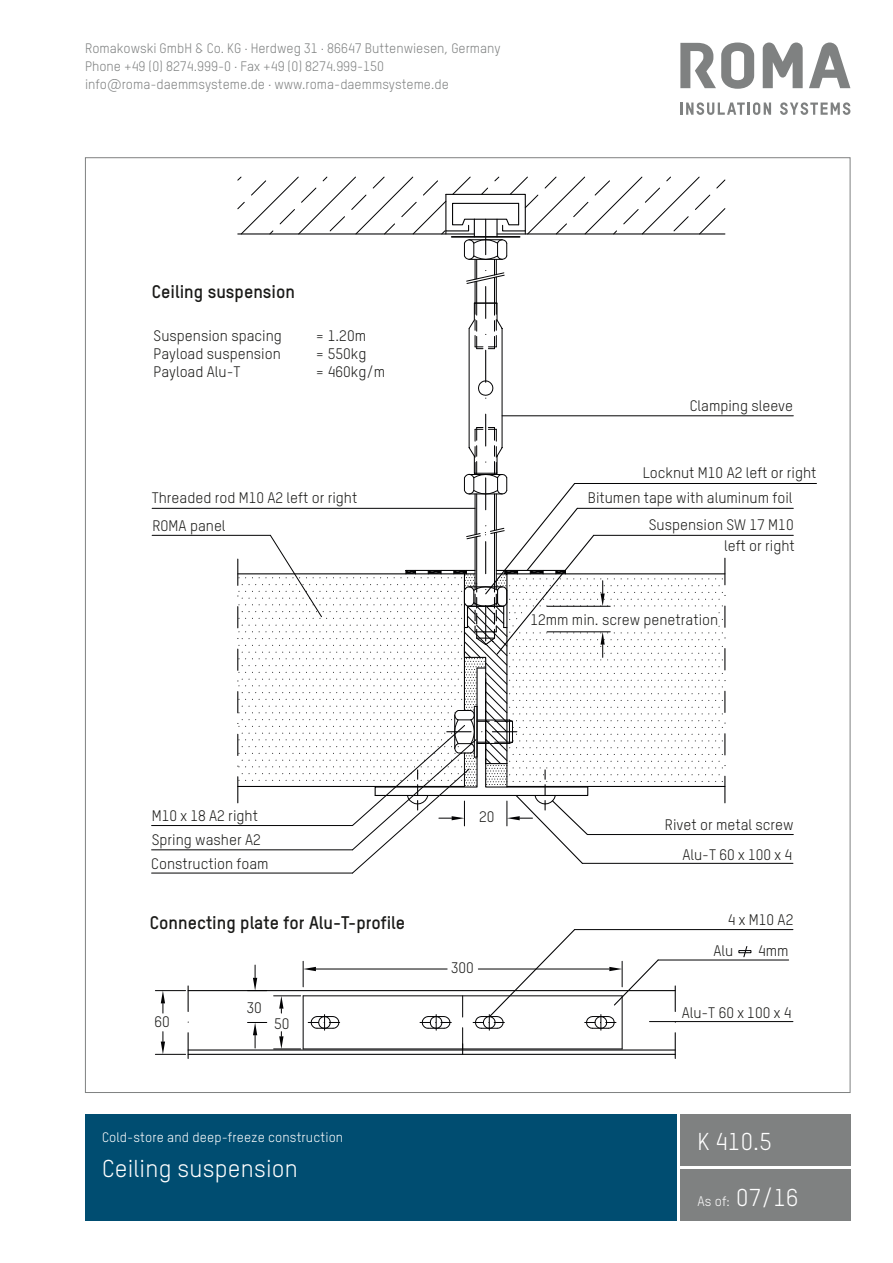
<style>
.page{position:relative;width:893px;height:1263px;background:#fff}
.page>*{position:absolute;margin:0;border:0;box-sizing:border-box;transform-origin:0 0}
.t1{font:24px "TSTARPRO";letter-spacing:.01em;color:#fff}
.t2{font:700 18px "TSTARPRO";color:#1a1a18}
.t3{font:15px/24.2px "TSTARPRO";color:#1a1a18}
.t4{font:13.5px/18px "TSTARPRO";color:#7f8181}
.t5{font:13.5px "TSTARPRO";letter-spacing:.01em;color:#fff}
.s1{font-size:24px}
</style>
<div class="page">
<svg style="left:763px;top:43px;width:40px;height:45px"></svg>
<svg style="left:809px;top:43px;width:41px;height:45px"></svg>
<svg style="left:680px;top:43px;width:74px;height:46px"></svg>
<svg style="left:680px;top:102px;width:91px;height:13px"></svg>
<svg style="left:780px;top:102px;width:70px;height:13px"></svg>
<div style="left:85px;top:1114px;width:591px;height:106px;background:#004d71"></div>
<div style="left:680px;top:1114px;width:170px;height:51px;background:#7f8181"></div>
<div style="left:680px;top:1169px;width:170px;height:51px;background:#7f8181"></div>
<hr style="left:502px;top:415px;width:291px;height:1px;background:#030304">
<hr style="left:152px;top:873px;width:200px;height:1px;background:#030304">
<hr style="left:582px;top:863px;width:211px;height:1px;background:#030304">
<hr style="left:575px;top:483px;width:241px;height:1px;background:#030304">
<hr style="left:577px;top:508px;width:216px;height:1px;background:#030304">
<hr style="left:587px;top:834px;width:206px;height:1px;background:#030304">
<hr style="left:594px;top:535px;width:199px;height:1px;background:#030304">
<hr style="left:188px;top:1054px;width:487px;height:1px;background:#030304">
<hr style="left:188px;top:990px;width:487px;height:1px;background:#030304">
<hr style="left:188px;top:1049px;width:487px;height:1px;background:#030304">
<hr style="left:303px;top:1048px;width:319px;height:1px;background:#030304">
<svg style="left:188px;top:986px;width:1px;height:25px"></svg>
<svg style="left:188px;top:1033px;width:1px;height:25px"></svg>
<svg style="left:675px;top:986px;width:1px;height:25px"></svg>
<svg style="left:675px;top:1033px;width:1px;height:25px"></svg>
<hr style="left:622px;top:996px;width:1px;height:53px;background:#030304">
<hr style="left:303px;top:996px;width:1px;height:53px;background:#030304">
<svg style="left:462px;top:996px;width:1px;height:21px"></svg>
<svg style="left:462px;top:1028px;width:1px;height:26px"></svg>
<hr style="left:155px;top:990px;width:31px;height:1px;background:#030304">
<hr style="left:155px;top:1054px;width:31px;height:1px;background:#030304">
<svg style="left:161px;top:990px;width:4px;height:23px"></svg>
<svg style="left:161px;top:1032px;width:4px;height:22px"></svg>
<svg style="left:274px;top:995px;width:27px;height:18px"></svg>
<svg style="left:274px;top:1032px;width:27px;height:17px"></svg>
<hr style="left:316px;top:968px;width:131px;height:1px;background:#030304">
<hr style="left:478px;top:968px;width:131px;height:1px;background:#030304">
<svg style="left:303px;top:961px;width:13px;height:26px"></svg>
<hr style="left:658px;top:959px;width:131px;height:1px;background:#030304">
<svg style="left:609px;top:959px;width:51px;height:47px"></svg>
<svg style="left:585px;top:1014px;width:31px;height:16px"></svg>
<svg style="left:420px;top:1014px;width:31px;height:16px"></svg>
<svg style="left:308px;top:1014px;width:32px;height:16px"></svg>
<hr style="left:649px;top:1021px;width:144px;height:1px;background:#030304">
<hr style="left:575px;top:929px;width:218px;height:1px;background:#030304">
<svg style="left:473px;top:929px;width:103px;height:101px"></svg>
<hr style="left:303px;top:995px;width:319px;height:1px;background:#030304">
<svg style="left:248px;top:1022px;width:19px;height:26px"></svg>
<svg style="left:253px;top:965px;width:5px;height:25px"></svg>
<svg style="left:151px;top:176px;width:575px;height:675px"></svg>
<svg style="left:738px;top:946px;width:13px;height:11px"></svg>
<p class="t4" style="left:85px;top:39px;width:417px">Romakowski GmbH &amp; Co. KG · Herdweg 31 · 86647 Buttenwiesen, Germany<br>Phone +49 (0) 8274.999-0 · Fax +49 (0) 8274.999-150 info@roma-daemmsysteme.de · www.roma-daemmsysteme.de</p>
<p class="t2" style="left:152px;top:279px;width:144px">Ceiling suspension</p>
<p class="t3" style="left:154px;top:323px;width:130px">Suspension spacing</p>
<p class="t3" style="left:316px;top:323px;width:52px">= 1.20m</p>
<p class="t3" style="left:154px;top:341px;width:129px">Payload suspension</p>
<p class="t3" style="left:316px;top:341px;width:52px">= 550kg</p>
<p class="t3" style="left:154px;top:359px;width:88px">Payload Alu-T</p>
<p class="t3" style="left:316px;top:359px;width:71px">= 460kg/m</p>
<p class="t3" style="left:152px;top:484px;width:207px;line-height:27.3px">Threaded rod M10 A2 left or right<br>ROMA panel</p>
<p class="t3" style="left:690px;top:393px;width:105px">Clamping sleeve</p>
<p class="t3" style="left:588px;top:460px;width:230px;line-height:24.9px;text-indent:55px">Locknut M10 A2 left or right<br>Bitumen tape with aluminum foil</p>
<p class="t3" style="left:649px;top:514px;width:148px;line-height:20.9px;text-align:right">Suspension SW 17 M10 left or right</p>
<p class="t3" style="left:530px;top:606px;width:190px">12mm min. screw penetration</p>
<p class="t3" style="left:151px;top:803px;width:119px">M10 x 18 A2 right<br>Spring washer A2<br>Construction foam</p>
<p class="t2" style="left:150px;top:910px;width:257px">Connecting plate for Alu-T-profile</p>
<p class="t3" style="left:154px;top:1009px;width:17px">60</p>
<p class="t3" style="left:246px;top:995px;width:17px">30</p>
<p class="t3" style="left:274px;top:1011px;width:17px">50</p>
<p class="t5" style="left:102px;top:1128px;width:243px">Cold-store and deep-freeze construction</p>
<h1 class="t1" style="left:102px;top:1152px;width:197px">Ceiling suspension</h1>
<p class="t3" style="left:479px;top:804px;width:17px">20</p>
<p class="t3" style="left:451px;top:955px;width:25px">300</p>
<p class="t3" style="left:665px;top:809px;width:130px;line-height:29.8px;text-align:right">Rivet or metal screw<br>Alu-T 60 x 100 x 4</p>
<p class="t3" style="left:713px;top:903px;width:81px;line-height:31.3px;text-indent:14px">4 x M10 A2<br>Alu</p>
<p class="t3" style="left:758px;top:938px;width:32px">4mm</p>
<p class="t3" style="left:682px;top:1000px;width:111px">Alu-T 60 x 100 x 4</p>
<h1 class="t1" style="left:697px;top:1125px;width:76px">K 410.5</h1>
<p class="t5" style="left:697px;top:1192px;width:103px">As of: <span class="s1">07/16</span></p>
</div>
